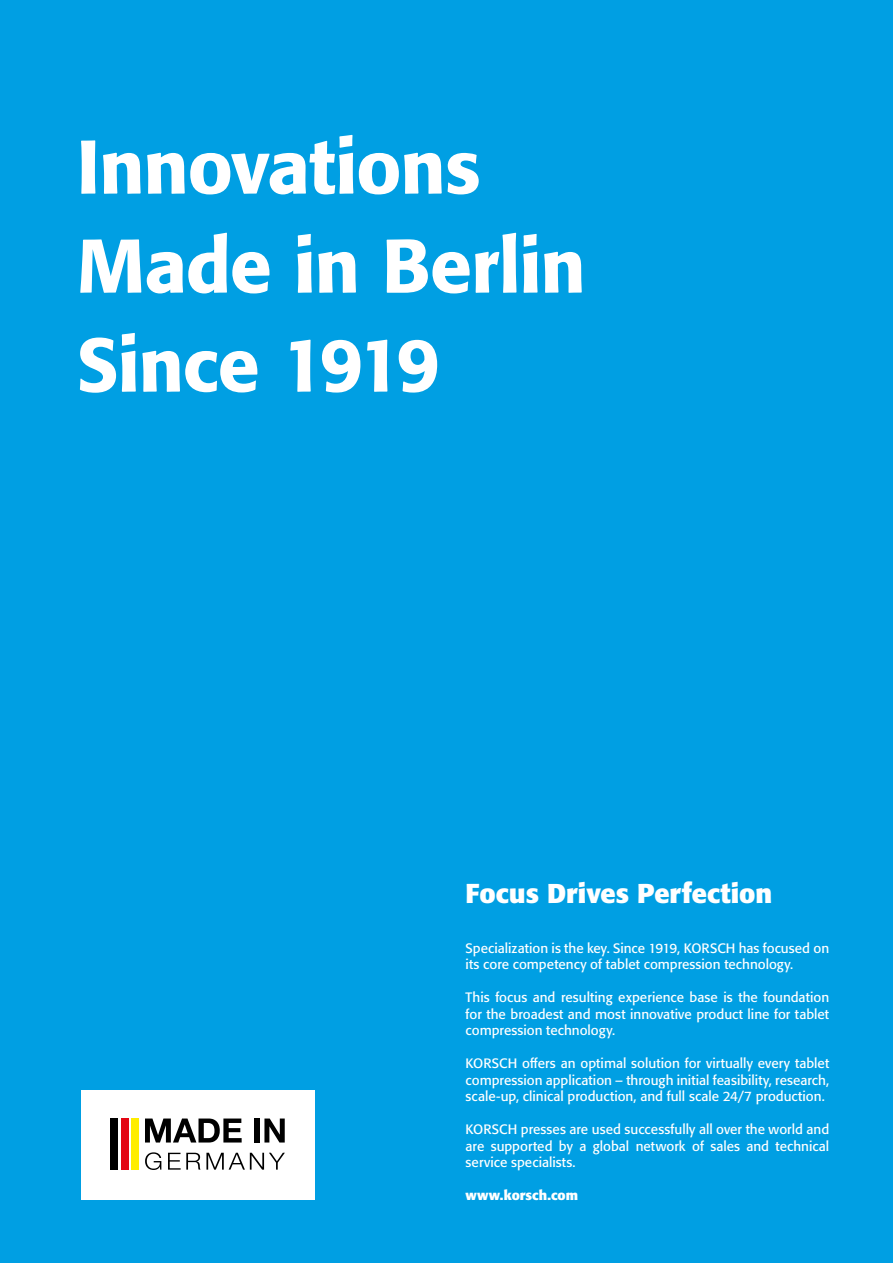
<style>
.page{position:relative;width:893px;height:1263px;background:#009fe3}
.page>*{position:absolute;margin:0;border:0;box-sizing:border-box;transform-origin:0 0}
.t1{font:500 75px/99px "Formata Pro";letter-spacing:-.015em;color:#fff}
.t2{font:700 27px "Formata Pro";color:#fff}
.t3{font:13.5px/16.5px "Formata Pro";color:#fff;text-align:justify}
.t4{font:700 13.5px "Formata Pro";letter-spacing:.005em;color:#fff}
</style>
<div class="page">
<div style="left:81px;top:1090px;width:234px;height:110px;background:#fff"></div>
<svg style="left:145px;top:1118px;width:97px;height:24px"></svg>
<div style="left:255px;top:1118px;width:5px;height:24px;background:#000"></div>
<svg style="left:264px;top:1118px;width:21px;height:24px"></svg>
<div style="left:111px;top:1118px;width:7px;height:52px;background:#000"></div>
<div style="left:121px;top:1118px;width:8px;height:52px;background:#e30613"></div>
<div style="left:132px;top:1118px;width:7px;height:52px;background:#ffed00"></div>
<svg style="left:145px;top:1152px;width:16px;height:18px"></svg>
<svg style="left:168px;top:1153px;width:117px;height:16px"></svg>
<h1 class="t1" style="left:77px;top:118px;width:511px">Innovations<br>Made in Berlin<br>Since 1919</h1>
<h2 class="t2" style="left:466px;top:876px;width:308px">Focus Drives Perfection</h2>
<p class="t3" style="left:466px;top:940px;width:365px">Specialization is the key. Since 1919, KORSCH has focused on its core competency of tablet compression technology.</p>
<p class="t3" style="left:466px;top:989px;width:365px">This focus and resulting experience base is the foundation for the broadest and most innovative product line for tablet compression technology.</p>
<p class="t3" style="left:466px;top:1055px;width:365px">KORSCH offers an optimal solution for virtually every tablet compression application – through initial feasibility, research, scale-up, clinical production, and full scale 24/7 production.</p>
<p class="t3" style="left:466px;top:1121px;width:365px">KORSCH presses are used successfully all over the world and are supported by a global network of sales and technical service specialists.</p>
<p class="t4" style="left:466px;top:1186px;width:114px">www.korsch.com</p>
</div>
